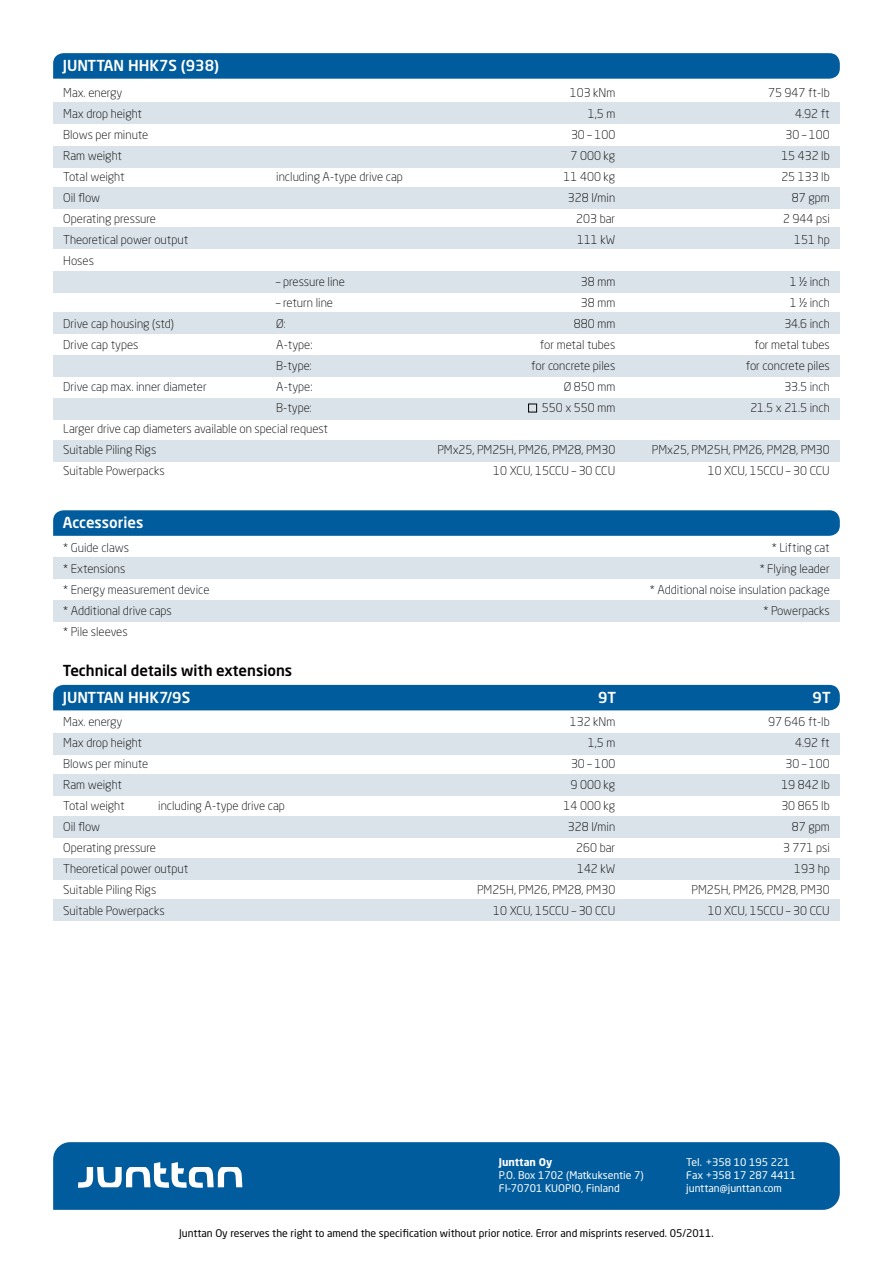
<style>
.page{position:relative;width:893px;height:1263px;background:#fff}
.page>*{position:absolute;margin:0;border:0;box-sizing:border-box;transform-origin:0 0}
.t1{font:500 15px "Neo Sans Std";color:#fff}
.t2{font:500 15px "Neo Sans Std";color:#000}
.t3{font:300 12px/21px "Neo Sans Std";color:#000}
.t4{font:10.5px "Neo Sans Std";color:#000}
.t5{font:10.5px/12.8px "Neo Sans Std";color:#fff}
.t6{font:700 10.5px "Neo Sans Std";color:#fff}
</style>
<div class="page">
<div style="left:53px;top:899px;width:787px;height:22px;background:#dae3ea"></div>
<div style="left:53px;top:1142px;width:787px;height:68px;background:#005c9c"></div>
<svg style="left:78px;top:1162px;width:164px;height:26px"></svg>
<div style="left:53px;top:557px;width:787px;height:21px;background:#dae3ea"></div>
<div style="left:53px;top:600px;width:787px;height:21px;background:#dae3ea"></div>
<svg style="left:53px;top:510px;width:787px;height:26px;background:#055f9e"></svg>
<div style="left:53px;top:103px;width:787px;height:21px;background:#dae3ea"></div>
<div style="left:53px;top:228px;width:787px;height:21px;background:#dae3ea"></div>
<div style="left:53px;top:355px;width:787px;height:22px;background:#dae3ea"></div>
<div style="left:53px;top:187px;width:787px;height:21px;background:#dae3ea"></div>
<div style="left:53px;top:312px;width:787px;height:21px;background:#dae3ea"></div>
<div style="left:53px;top:146px;width:787px;height:21px;background:#dae3ea"></div>
<div style="left:53px;top:271px;width:787px;height:21px;background:#dae3ea"></div>
<div style="left:53px;top:399px;width:787px;height:21px;background:#dae3ea"></div>
<div style="left:53px;top:440px;width:787px;height:21px;background:#dae3ea"></div>
<div style="left:528px;top:404px;width:9px;height:8px;border:1px solid #000"></div>
<svg style="left:53px;top:53px;width:787px;height:26px;background:#055f9e"></svg>
<div style="left:53px;top:733px;width:787px;height:21px;background:#dae3ea"></div>
<div style="left:53px;top:775px;width:787px;height:21px;background:#dae3ea"></div>
<div style="left:53px;top:817px;width:787px;height:21px;background:#dae3ea"></div>
<div style="left:53px;top:859px;width:787px;height:21px;background:#dae3ea"></div>
<div style="left:53px;top:685px;width:787px;height:25px;background:#005c9c"></div>
<p class="t1" style="left:63px;top:56px;width:158px">JUNTTAN HHK7S (938)</p>
<p class="t3" style="left:63px;top:82px;width:61px">Max. energy</p>
<p class="t3" style="left:570px;top:82px;width:47px">103 kNm</p>
<p class="t3" style="left:768px;top:82px;width:63px">75 947 ft-lb</p>
<p class="t3" style="left:63px;top:103px;width:80px">Max drop height</p>
<p class="t3" style="left:588px;top:103px;width:29px">1,5 m</p>
<p class="t3" style="left:795px;top:103px;width:36px">4.92 ft</p>
<p class="t3" style="left:63px;top:124px;width:87px">Blows per minute</p>
<p class="t3" style="left:571px;top:124px;width:46px">30 – 100</p>
<p class="t3" style="left:785px;top:124px;width:46px">30 – 100</p>
<p class="t3" style="left:63px;top:145px;width:60px">Ram weight</p>
<p class="t3" style="left:571px;top:145px;width:46px">7 000 kg</p>
<p class="t3" style="left:781px;top:145px;width:50px">15 432 lb</p>
<p class="t3" style="left:63px;top:166px;width:63px">Total weight</p>
<p class="t3" style="left:276px;top:166px;width:128px">including A-type drive cap</p>
<p class="t3" style="left:564px;top:166px;width:53px">11 400 kg</p>
<p class="t3" style="left:781px;top:166px;width:50px">25 133 lb</p>
<p class="t3" style="left:63px;top:187px;width:38px">Oil flow</p>
<p class="t3" style="left:568px;top:187px;width:49px">328 l/min</p>
<p class="t3" style="left:792px;top:187px;width:39px">87 gpm</p>
<p class="t3" style="left:63px;top:208px;width:94px">Operating pressure</p>
<p class="t3" style="left:576px;top:208px;width:41px">203 bar</p>
<p class="t3" style="left:783px;top:208px;width:48px">2 944 psi</p>
<p class="t3" style="left:63px;top:229px;width:127px">Theoretical power output</p>
<p class="t3" style="left:577px;top:229px;width:40px">111 kW</p>
<p class="t3" style="left:794px;top:229px;width:37px">151 hp</p>
<p class="t3" style="left:63px;top:250px;width:32px">Hoses</p>
<p class="t3" style="left:276px;top:271px;width:70px">– pressure line</p>
<p class="t3" style="left:581px;top:271px;width:36px">38 mm</p>
<p class="t3" style="left:790px;top:271px;width:42px">1 ½ inch</p>
<p class="t3" style="left:276px;top:292px;width:58px">– return line</p>
<p class="t3" style="left:581px;top:292px;width:36px">38 mm</p>
<p class="t3" style="left:790px;top:292px;width:42px">1 ½ inch</p>
<p class="t3" style="left:63px;top:313px;width:112px">Drive cap housing (std)</p>
<p class="t3" style="left:276px;top:313px;width:11px">Ø:</p>
<p class="t3" style="left:574px;top:313px;width:43px">880 mm</p>
<p class="t3" style="left:784px;top:313px;width:47px">34.6 inch</p>
<p class="t3" style="left:63px;top:334px;width:77px">Drive cap types</p>
<p class="t3" style="left:276px;top:334px;width:38px">A-type:</p>
<p class="t3" style="left:540px;top:334px;width:77px">for metal tubes</p>
<p class="t3" style="left:754px;top:334px;width:77px">for metal tubes</p>
<p class="t3" style="left:276px;top:355px;width:37px">B-type:</p>
<p class="t3" style="left:531px;top:355px;width:86px">for concrete piles</p>
<p class="t3" style="left:746px;top:355px;width:86px">for concrete piles</p>
<p class="t3" style="left:63px;top:376px;width:145px">Drive cap max. inner diameter</p>
<p class="t3" style="left:276px;top:376px;width:38px">A-type:</p>
<p class="t3" style="left:564px;top:376px;width:53px">Ø 850 mm</p>
<p class="t3" style="left:784px;top:376px;width:47px">33.5 inch</p>
<p class="t3" style="left:276px;top:397px;width:37px">B-type:</p>
<p class="t3" style="left:542px;top:397px;width:75px">550 x 550 mm</p>
<p class="t3" style="left:750px;top:397px;width:81px">21.5 x 21.5 inch</p>
<p class="t3" style="left:63px;top:418px;width:266px">Larger drive cap diameters available on special request<br>Suitable Piling Rigs</p>
<p class="t3" style="left:437px;top:439px;width:179px">PMx25, PM25H, PM26, PM28, PM30</p>
<p class="t3" style="left:652px;top:439px;width:179px">PMx25, PM25H, PM26, PM28, PM30</p>
<p class="t3" style="left:63px;top:460px;width:103px">Suitable Powerpacks</p>
<p class="t3" style="left:493px;top:460px;width:124px">10 XCU, 15CCU – 30 CCU</p>
<p class="t3" style="left:708px;top:460px;width:124px">10 XCU, 15CCU – 30 CCU</p>
<p class="t1" style="left:63px;top:513px;width:82px">Accessories</p>
<p class="t3" style="left:63px;top:537px;width:67px">* Guide claws</p>
<p class="t3" style="left:772px;top:537px;width:60px">* Lifting cat</p>
<p class="t3" style="left:63px;top:558px;width:64px">* Extensions</p>
<p class="t3" style="left:760px;top:558px;width:72px">* Flying leader</p>
<p class="t3" style="left:63px;top:579px;width:148px">* Energy measurement device</p>
<p class="t3" style="left:650px;top:579px;width:181px">* Additional noise insulation package</p>
<p class="t3" style="left:63px;top:600px;width:110px">* Additional drive caps</p>
<p class="t3" style="left:763px;top:600px;width:68px">* Powerpacks</p>
<p class="t3" style="left:63px;top:621px;width:66px">* Pile sleeves</p>
<p class="t2" style="left:63px;top:661px;width:231px">Technical details with extensions</p>
<p class="t1" style="left:63px;top:688px;width:129px">JUNTTAN HHK7/9S</p>
<p class="t1" style="left:598px;top:688px;width:20px">9T</p>
<p class="t1" style="left:813px;top:688px;width:20px">9T</p>
<p class="t3" style="left:63px;top:711px;width:61px">Max. energy</p>
<p class="t3" style="left:570px;top:711px;width:47px">132 kNm</p>
<p class="t3" style="left:768px;top:711px;width:63px">97 646 ft-lb</p>
<p class="t3" style="left:63px;top:732px;width:80px">Max drop height</p>
<p class="t3" style="left:588px;top:732px;width:29px">1,5 m</p>
<p class="t3" style="left:795px;top:732px;width:36px">4.92 ft</p>
<p class="t3" style="left:63px;top:753px;width:87px">Blows per minute</p>
<p class="t3" style="left:571px;top:753px;width:46px">30 – 100</p>
<p class="t3" style="left:785px;top:753px;width:46px">30 – 100</p>
<p class="t3" style="left:63px;top:774px;width:60px">Ram weight</p>
<p class="t3" style="left:571px;top:774px;width:46px">9 000 kg</p>
<p class="t3" style="left:781px;top:774px;width:50px">19 842 lb</p>
<p class="t3" style="left:63px;top:795px;width:63px">Total weight</p>
<p class="t3" style="left:158px;top:795px;width:128px">including A-type drive cap</p>
<p class="t3" style="left:564px;top:795px;width:53px">14 000 kg</p>
<p class="t3" style="left:781px;top:795px;width:50px">30 865 lb</p>
<p class="t3" style="left:63px;top:816px;width:38px">Oil flow</p>
<p class="t3" style="left:568px;top:816px;width:49px">328 l/min</p>
<p class="t3" style="left:792px;top:816px;width:39px">87 gpm</p>
<p class="t3" style="left:63px;top:837px;width:94px">Operating pressure</p>
<p class="t3" style="left:576px;top:837px;width:41px">260 bar</p>
<p class="t3" style="left:783px;top:837px;width:48px">3 771 psi</p>
<p class="t3" style="left:63px;top:858px;width:127px">Theoretical power output</p>
<p class="t3" style="left:577px;top:858px;width:40px">142 kW</p>
<p class="t3" style="left:794px;top:858px;width:37px">193 hp</p>
<p class="t3" style="left:63px;top:879px;width:95px">Suitable Piling Rigs</p>
<p class="t3" style="left:477px;top:879px;width:140px">PM25H, PM26, PM28, PM30</p>
<p class="t3" style="left:692px;top:879px;width:140px">PM25H, PM26, PM28, PM30</p>
<p class="t3" style="left:63px;top:900px;width:103px">Suitable Powerpacks</p>
<p class="t3" style="left:493px;top:900px;width:124px">10 XCU, 15CCU – 30 CCU</p>
<p class="t3" style="left:708px;top:900px;width:124px">10 XCU, 15CCU – 30 CCU</p>
<p class="t6" style="left:499px;top:1155px;width:55px">Junttan Oy</p>
<p class="t5" style="left:499px;top:1168px;width:146px">P.O. Box 1702 (Matkuksentie 7)<br>FI–70701 KUOPIO, Finland</p>
<p class="t5" style="left:686px;top:1156px;width:111px">Tel. +358 10 195 221<br>Fax +358 17 287 4411 junttan@junttan.com</p>
<p class="t4" style="left:179px;top:1227px;width:536px">Junttan Oy reserves the right to amend the specification without prior notice. Error and misprints reserved. 05/2011.</p>
</div>
